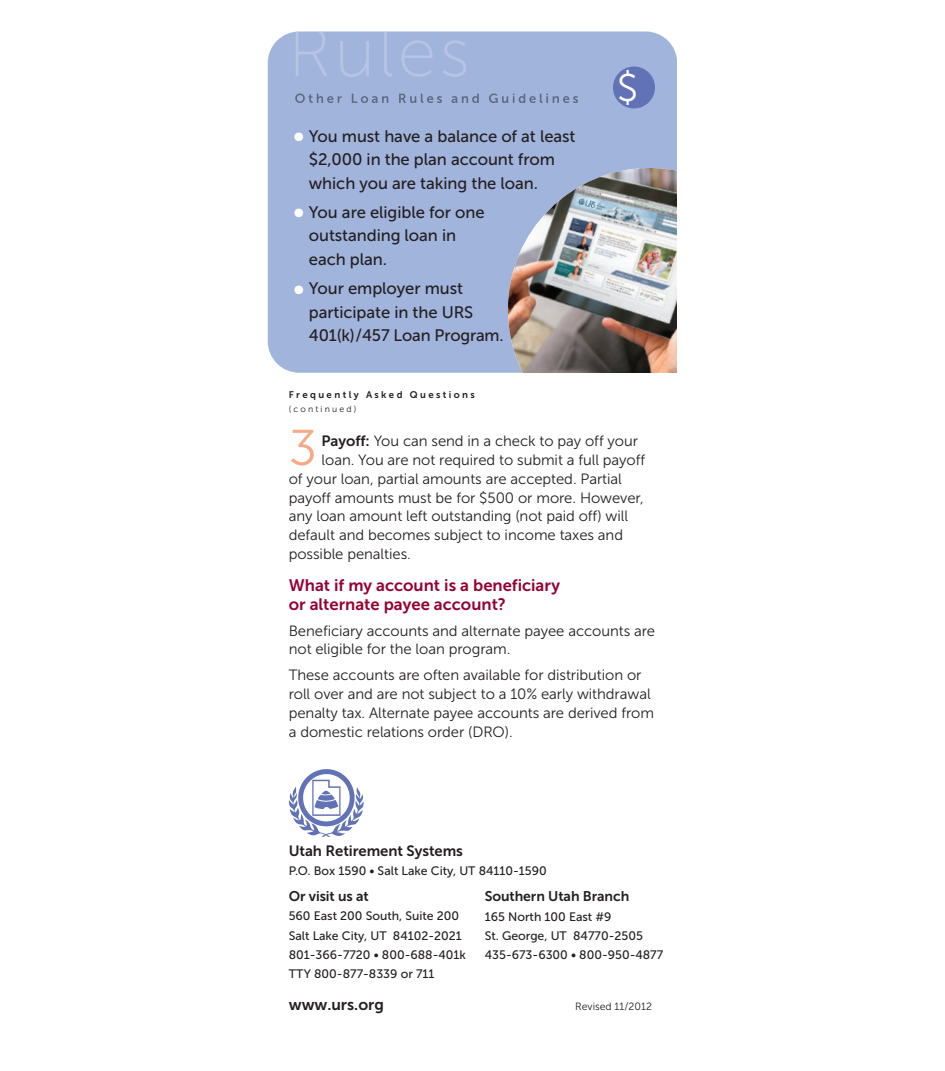
<style>
.page{position:relative;width:945px;height:1071px;background:#fff}
.page>*{position:absolute;margin:0;border:0;box-sizing:border-box;transform-origin:0 0}
.t1{font:50.05px "Museo Sans 300";color:#f8a988}
.t2{font:38.5px "Museo Sans 300";color:#fff}
.t3{font:16.62px/23.6px "Museo Sans 500";letter-spacing:-.005em;color:#231f20}
.t4{font:16.62px/19.2px "Museo Sans 700";color:#940130}
.t5{font:15.75px "Museo Sans 700";color:#231f20}
.t6{font:14.88px/18.7px "Museo Sans 300";letter-spacing:-.005em;color:#231f20}
.t7{font:14.88px "Museo Sans 700";letter-spacing:-.005em;color:#231f20}
.t8{font:14px "Museo Sans 700";letter-spacing:-.005em;color:#231f20}
.t9{font:12.25px/19.2px "Museo Sans 500";color:#231f20}
.t10{font:10.5px "Museo Sans 300";color:#231f20}
.t11{font:9.62px "Museo Sans 700";letter-spacing:.25em;color:#231f20}
.t12{font:8.75px "Museo Sans 300";letter-spacing:.25em;color:#231f20}
.s1{font-size:28px;color:#fff}
.s2{font-family:"Museo Sans 700"}
</style>
<div class="page">
<div style="left:268px;top:32px;width:409px;height:341px;background:#a1b4db;border-radius:32px"></div>
<img style="left:508px;top:168px;width:169px;height:205px">
<div style="left:613px;top:66px;width:42px;height:42px;background:#6272b7;border-radius:50%"></div>
<svg style="left:295px;top:93px;width:162px;height:10px"></svg>
<img style="left:288px;top:769px;width:76px;height:68px">
<svg style="left:295px;top:31px;width:171px;height:46px"></svg>
<p class="t3" style="left:309px;top:124px;width:268px;text-indent:-16px"><span class="s1">•</span> You must have a balance of at least $2,000 in the plan account from which you are taking the loan.</p>
<p class="t3" style="left:309px;top:200px;width:177px;text-indent:-16px"><span class="s1">•</span> You are eligible for one outstanding loan in each plan.</p>
<p class="t3" style="left:309px;top:276px;width:196px;text-indent:-16px"><span class="s1">•</span> Your employer must participate in the URS<br>401(k)/457 Loan Program.</p>
<p class="t11" style="left:289px;top:389px;width:188px">Frequently Asked Questions</p>
<p class="t12" style="left:289px;top:404px;width:69px">(continued)</p>
<h2 class="t2" style="left:617px;top:65px;width:23px">$</h2>
<h1 class="t1" style="left:289px;top:418px;width:30px">3</h1>
<p class="t6" style="left:322px;top:432px;width:318px"><span class="s2">Payoff:</span> You can send in a check to pay off your</p>
<p class="t6" style="left:322px;top:450px;width:325px">loan. You are not required to submit a full payoff</p>
<p class="t6" style="left:289px;top:469px;width:335px">of your loan, partial amounts are accepted. Partial</p>
<p class="t6" style="left:289px;top:488px;width:357px">payoff amounts must be for $500 or more. However,</p>
<p class="t6" style="left:289px;top:507px;width:341px">any loan amount left outstanding (not paid off) will</p>
<p class="t6" style="left:289px;top:526px;width:336px">default and becomes subject to income taxes and</p>
<p class="t6" style="left:289px;top:545px;width:124px">possible penalties.</p>
<p class="t4" style="left:289px;top:575px;width:273px">What if my account is a beneficiary or alternate payee account?</p>
<p class="t6" style="left:289px;top:621px;width:368px">Beneficiary accounts and alternate payee accounts are not eligible for the loan program.</p>
<p class="t6" style="left:289px;top:666px;width:367px">These accounts are often available for distribution or roll over and are not subject to a 10% early withdrawal penalty tax. Alternate payee accounts are derived from a domestic relations order (DRO).</p>
<p class="t7" style="left:289px;top:842px;width:176px">Utah Retirement Systems</p>
<p class="t9" style="left:289px;top:861px;width:260px">P.O. Box 1590 • Salt Lake City, UT 84110-1590</p>
<p class="t8" style="left:289px;top:888px;width:82px">Or visit us at</p>
<p class="t9" style="left:289px;top:907px;width:179px">560 East 200 South, Suite 200<br>Salt Lake City, UT 84102-2021<br>801-366-7720 • 800-688-401k<br>TTY 800-877-8339 or 711</p>
<p class="t5" style="left:289px;top:995px;width:97px">www.urs.org</p>
<p class="t10" style="left:575px;top:1000px;width:78px">Revised 11/2012</p>
<p class="t8" style="left:485px;top:888px;width:146px">Southern Utah Branch</p>
<p class="t9" style="left:485px;top:907px;width:180px">165 North 100 East #9<br>St. George, UT 84770-2505<br>435-673-6300 • 800-950-4877</p>
</div>
